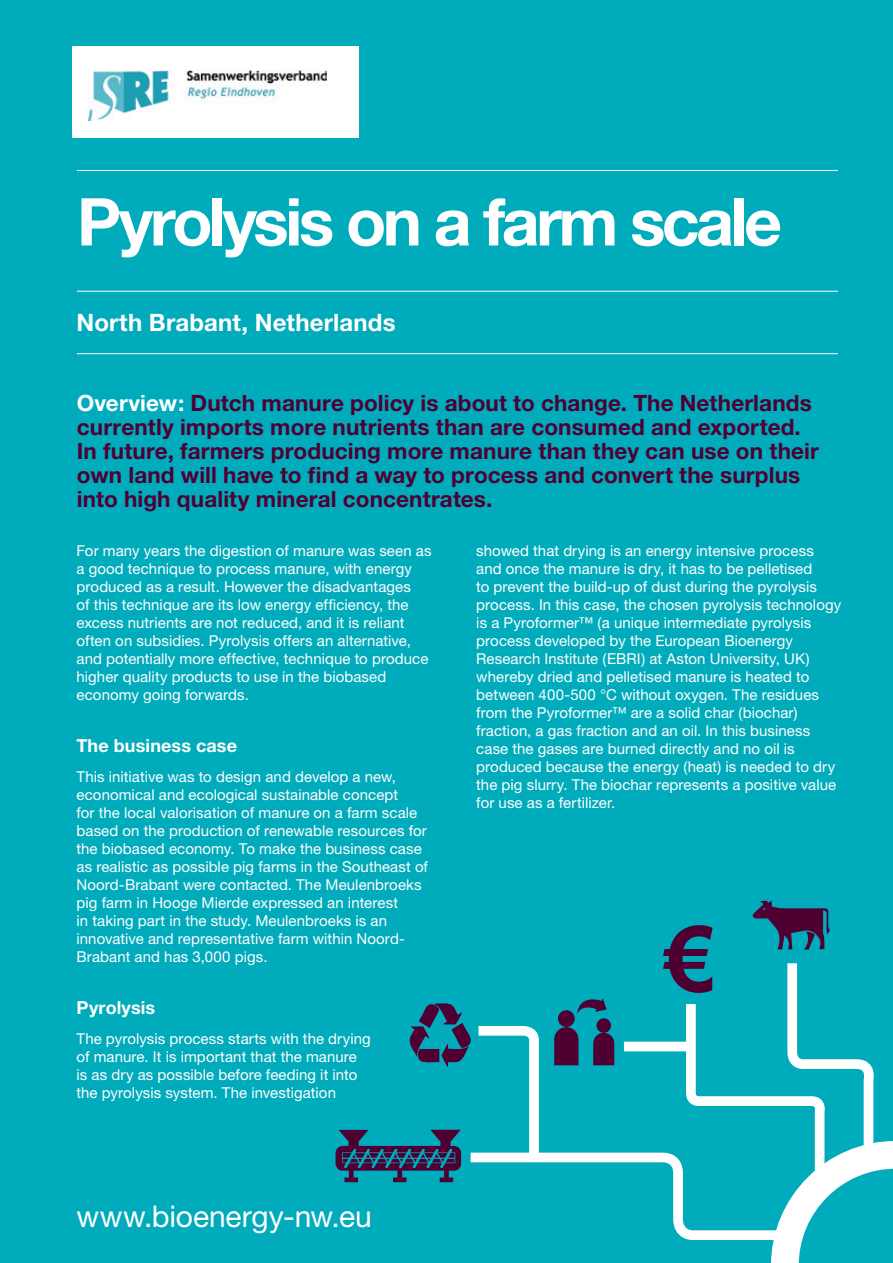
<style>
.page{position:relative;width:893px;height:1263px;background:#00abbc}
.page>*{position:absolute;margin:0;border:0;box-sizing:border-box;transform-origin:0 0}
.t1{font:700 66px "Helvetica Neue";letter-spacing:-.05em;color:#fff}
.t2{font:30px "Helvetica Neue";letter-spacing:-.005em;color:#fff}
.t3{font:700 24px "Helvetica Neue";letter-spacing:.005em;color:#fff}
.t4{font:700 22.5px/24px "Helvetica Neue";letter-spacing:.005em;color:#4e0033}
.t5{font:700 18px "Helvetica Neue";letter-spacing:.005em;color:#fff}
.t6{font:15px/18px "Helvetica Neue";letter-spacing:.005em;color:#fff}
.s1{color:#fff}
</style>
<div class="page">
<svg style="left:771px;top:1141px;width:122px;height:122px"></svg>
<svg style="left:461px;top:963px;width:417px;height:282px"></svg>
<svg style="left:663px;top:925px;width:50px;height:68px"></svg>
<div style="left:558px;top:1010px;width:17px;height:17px;background:#4e0033;border-radius:50%"></div>
<svg style="left:554px;top:1027px;width:24px;height:38px"></svg>
<div style="left:596px;top:1018px;width:15px;height:15px;background:#4e0033;border-radius:50%"></div>
<svg style="left:593px;top:1033px;width:21px;height:32px"></svg>
<svg style="left:577px;top:995px;width:30px;height:19px"></svg>
<hr style="left:77px;top:170px;width:761px;height:1px;background:#fff">
<hr style="left:77px;top:291px;width:761px;height:1px;background:#fff">
<hr style="left:77px;top:353px;width:761px;height:1px;background:#fff">
<div style="left:72px;top:47px;width:287px;height:91px;background:#fff"></div>
<img style="left:89px;top:70px;width:237px;height:51px">
<svg style="left:336px;top:1130px;width:125px;height:52px"></svg>
<svg style="left:752px;top:900px;width:78px;height:50px"></svg>
<svg style="left:410px;top:1003px;width:61px;height:64px"></svg>
<h1 class="t1" style="left:77px;top:181px;width:707px">Pyrolysis on a farm scale</h1>
<h3 class="t3" style="left:77px;top:308px;width:321px">North Brabant, Netherlands</h3>
<p class="t4" style="left:77px;top:391px;width:743px"><span class="s1">Overview:</span> Dutch manure policy is about to change. The Netherlands currently imports more nutrients than are consumed and exported.<br>In future, farmers producing more manure than they can use on their own land will have to find a way to process and convert the surplus into high quality mineral concentrates.</p>
<p class="t6" style="left:77px;top:542px;width:357px">For many years the digestion of manure was seen as a good technique to process manure, with energy produced as a result. However the disadvantages<br>of this technique are its low energy efficiency, the excess nutrients are not reduced, and it is reliant often on subsidies. Pyrolysis offers an alternative, and potentially more effective, technique to produce higher quality products to use in the biobased economy going forwards.</p>
<p class="t5" style="left:77px;top:734px;width:162px">The business case</p>
<p class="t6" style="left:77px;top:768px;width:353px">This initiative was to design and develop a new, economical and ecological sustainable concept<br>for the local valorisation of manure on a farm scale based on the production of renewable resources for the biobased economy. To make the business case as realistic as possible pig farms in the Southeast of Noord-Brabant were contacted. The Meulenbroeks pig farm in Hooge Mierde expressed an interest<br>in taking part in the study. Meulenbroeks is an innovative and representative farm within Noord-Brabant and has 3,000 pigs.</p>
<p class="t5" style="left:77px;top:996px;width:80px">Pyrolysis</p>
<p class="t6" style="left:77px;top:1030px;width:296px">The pyrolysis process starts with the drying of manure. It is important that the manure is as dry as possible before feeding it into the pyrolysis system. The investigation</p>
<p class="t6" style="left:476px;top:542px;width:366px">showed that drying is an energy intensive process and once the manure is dry, it has to be pelletised<br>to prevent the build-up of dust during the pyrolysis process. In this case, the chosen pyrolysis technology is a Pyroformer™ (a unique intermediate pyrolysis process developed by the European Bioenergy Research Institute (EBRI) at Aston University, UK) whereby dried and pelletised manure is heated to between 400-500 °C without oxygen. The residues from the Pyroformer™ are a solid char (biochar) fraction, a gas fraction and an oil. In this business case the gases are burned directly and no oil is produced because the energy (heat) is needed to dry the pig slurry. The biochar represents a positive value for use as a fertilizer.</p>
<h2 class="t2" style="left:77px;top:1198px;width:297px">www.bioenergy-nw.eu</h2>
</div>
